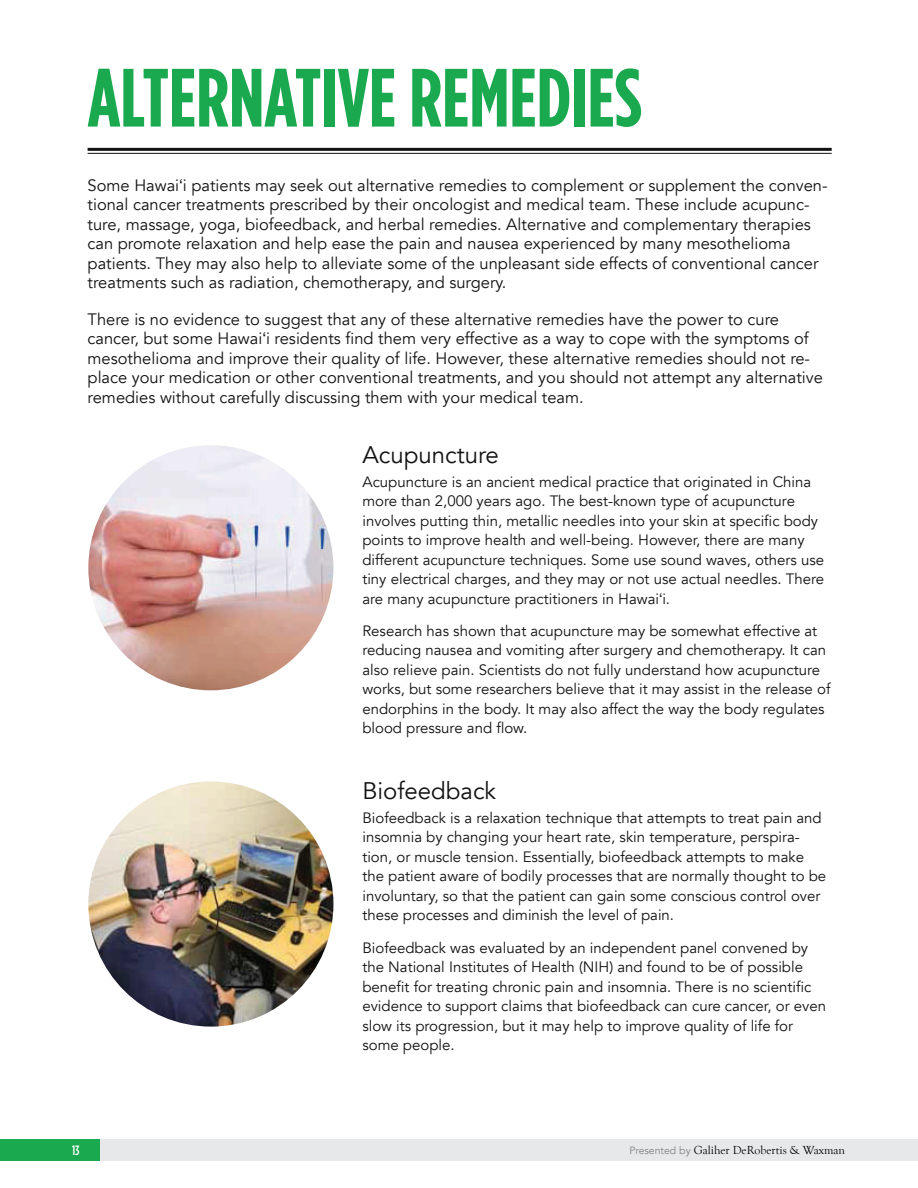
<style>
.page{position:relative;width:918px;height:1188px;background:#fff}
.page>*{position:absolute;margin:0;border:0;box-sizing:border-box;transform-origin:0 0}
.t1{font:700 82.5px "Gotham Condensed";color:#1aa94f}
.t2{font:24px "Avenir";color:#131212}
.t3{font:16.5px/19.5px "Avenir";color:#131212}
.t4{font:15px/19.5px "Avenir";color:#131212}
.t5{font:500 13.5px "Gotham Condensed";color:#fff}
.t6{font:12px "Goudy Old Style T";color:#040503}
.s1{font-family:"Helvetica"}
.s2{font-family:"Avenir";font-size:10.5px;color:#808484}
</style>
<div class="page">
<div style="left:53px;top:1139px;width:865px;height:21px;background:#e7e8e9"></div>
<div style="left:0;top:1139px;width:99px;height:21px;background:#1aa94f"></div>
<hr style="left:88px;top:148px;width:744px;height:3px;background:#131212">
<hr style="left:88px;top:153px;width:744px;height:1px;background:#131212">
<img style="left:88px;top:445px;width:245px;height:245px;border-radius:123px">
<img style="left:88px;top:781px;width:245px;height:246px;border-radius:123px">
<h1 class="t1" style="left:88px;top:49px;width:556px">ALTERNATIVE REMEDIES</h1>
<p class="t3" style="left:88px;top:175px;width:742px">Some Hawai<span class="s1">ʻ</span>i patients may seek out alternative remedies to complement or supplement the conven&shy;tional cancer treatments prescribed by their oncologist and medical team. These include acupunc&shy;ture, massage, yoga, biofeedback, and herbal remedies. Alternative and complementary therapies can promote relaxation and help ease the pain and nausea experienced by many mesothelioma patients. They may also help to alleviate some of the unpleasant side effects of conventional cancer treatments such as radiation, chemotherapy, and surgery.</p>
<p class="t3" style="left:88px;top:309px;width:737px">There is no evidence to suggest that any of these alternative remedies have the power to cure cancer, but some Hawai<span class="s1">ʻ</span>i residents find them very effective as a way to cope with the symptoms of mesothelioma and improve their quality of life. However, these alternative remedies should not re&shy;place your medication or other conventional treatments, and you should not attempt any alternative remedies without carefully discussing them with your medical team.</p>
<h2 class="t2" style="left:362px;top:440px;width:138px">Acupuncture</h2>
<p class="t4" style="left:362px;top:472px;width:463px">Acupuncture is an ancient medical practice that originated in China more than 2,000 years ago. The best-known type of acupuncture involves putting thin, metallic needles into your skin at specific body points to improve health and well-being. However, there are many different acupuncture techniques. Some use sound waves, others use tiny electrical charges, and they may or not use actual needles. There are many acupuncture practitioners in Hawai<span class="s1">ʻ</span>i.</p>
<p class="t4" style="left:362px;top:621px;width:470px">Research has shown that acupuncture may be somewhat effective at reducing nausea and vomiting after surgery and chemotherapy. It can also relieve pain. Scientists do not fully understand how acupuncture works, but some researchers believe that it may assist in the release of endorphins in the body. It may also affect the way the body regulates blood pressure and flow.</p>
<h2 class="t2" style="left:362px;top:776px;width:135px">Biofeedback</h2>
<p class="t4" style="left:362px;top:808px;width:465px">Biofeedback is a relaxation technique that attempts to treat pain and insomnia by changing your heart rate, skin temperature, perspira&shy;tion, or muscle tension. Essentially, biofeedback attempts to make the patient aware of bodily processes that are normally thought to be involuntary, so that the patient can gain some conscious control over these processes and diminish the level of pain.</p>
<p class="t4" style="left:362px;top:938px;width:465px">Biofeedback was evaluated by an independent panel convened by the National Institutes of Health (NIH) and found to be of possible benefit for treating chronic pain and insomnia. There is no scientific evidence to support claims that biofeedback can cure cancer, or even slow its progression, but it may help to improve quality of life for some people.</p>
<p class="t5" style="left:72px;top:1142px;width:9px">13</p>
<p class="t6" style="left:629px;top:1143px;width:217px"><span class="s2">Presented by</span> Galiher DeRobertis &amp; Waxman</p>
</div>
